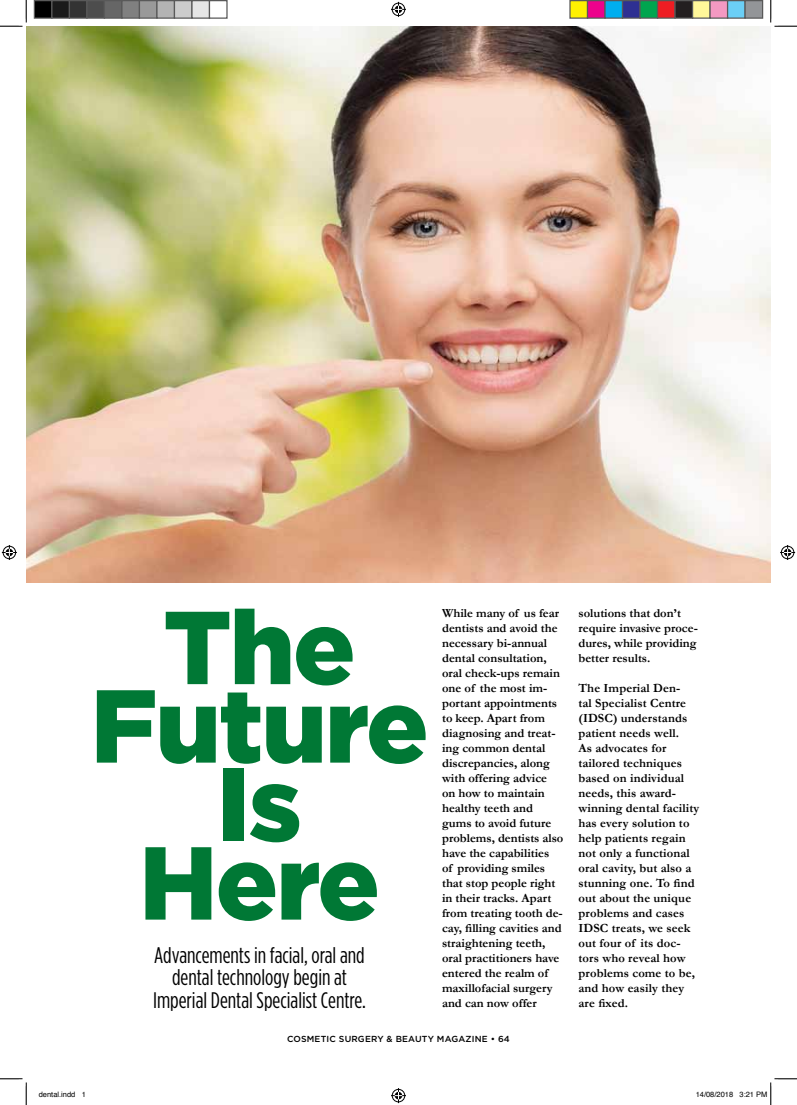
<style>
.page{position:relative;width:797px;height:1105px;background:#fff}
.page>*{position:absolute;margin:0;border:0;box-sizing:border-box;transform-origin:0 0}
.t1{font:900 103.38px/78.5px "Gotham";letter-spacing:-.02em;color:#007835;text-align:center}
.t2{font:22.5px/22.5px "Gotham Condensed";color:#000;text-align:center}
.t3{font:700 12.5px/15px "Garamond";color:#000}
.t4{font:500 8.75px "Gotham";letter-spacing:.02em;color:#000}
.t5{font:7.5px "Helvetica";color:#000}
</style>
<div class="page">
<img style="left:26px;top:26px;width:744px;height:557px">
<svg style="left:0;top:0;width:27px;height:27px"></svg>
<svg style="left:0;top:1078px;width:27px;height:27px"></svg>
<svg style="left:770px;top:0;width:27px;height:27px"></svg>
<svg style="left:391px;top:2px;width:15px;height:15px"></svg>
<svg style="left:391px;top:1088px;width:15px;height:15px"></svg>
<svg style="left:2px;top:545px;width:15px;height:15px"></svg>
<svg style="left:780px;top:545px;width:15px;height:15px"></svg>
<div style="left:34px;top:1px;width:18px;height:17px;background:#000"></div>
<div style="left:34px;top:0;width:18px;height:19px;border:1px solid #595959"></div>
<div style="left:52px;top:1px;width:17px;height:17px;background:#1a1a1a"></div>
<div style="left:51px;top:0;width:19px;height:19px;border:1px solid #595959"></div>
<div style="left:69px;top:1px;width:18px;height:17px;background:#333"></div>
<div style="left:69px;top:0;width:19px;height:19px;border:1px solid #595959"></div>
<div style="left:87px;top:1px;width:17px;height:17px;background:#4d4d4d"></div>
<div style="left:86px;top:0;width:19px;height:19px;border:1px solid #595959"></div>
<div style="left:104px;top:1px;width:18px;height:17px;background:#666"></div>
<div style="left:104px;top:0;width:18px;height:19px;border:1px solid #595959"></div>
<div style="left:122px;top:1px;width:17px;height:17px;background:#808080"></div>
<div style="left:121px;top:0;width:19px;height:19px;border:1px solid #595959"></div>
<div style="left:139px;top:1px;width:18px;height:17px;background:#999"></div>
<div style="left:139px;top:0;width:19px;height:19px;border:1px solid #595959"></div>
<div style="left:157px;top:1px;width:17px;height:17px;background:#b3b3b3"></div>
<div style="left:156px;top:0;width:19px;height:19px;border:1px solid #595959"></div>
<div style="left:174px;top:1px;width:18px;height:17px;background:#ccc"></div>
<div style="left:174px;top:0;width:18px;height:19px;border:1px solid #595959"></div>
<div style="left:192px;top:1px;width:17px;height:17px;background:#e6e6e6"></div>
<div style="left:191px;top:0;width:19px;height:19px;border:1px solid #595959"></div>
<div style="left:209px;top:0;width:19px;height:19px;border:1px solid #595959"></div>
<div style="left:570px;top:1px;width:17px;height:17px;background:#fff101"></div>
<div style="left:569px;top:0;width:19px;height:19px;border:1px solid #595959"></div>
<div style="left:587px;top:1px;width:18px;height:17px;background:#ed028c"></div>
<div style="left:587px;top:0;width:18px;height:19px;border:1px solid #595959"></div>
<div style="left:605px;top:1px;width:17px;height:17px;background:#00aeef"></div>
<div style="left:604px;top:0;width:19px;height:19px;border:1px solid #595959"></div>
<div style="left:622px;top:1px;width:18px;height:17px;background:#2e3092"></div>
<div style="left:622px;top:0;width:18px;height:19px;border:1px solid #595959"></div>
<div style="left:640px;top:1px;width:17px;height:17px;background:#00a54f"></div>
<div style="left:639px;top:0;width:19px;height:19px;border:1px solid #595959"></div>
<div style="left:657px;top:1px;width:18px;height:17px;background:#ee1d23"></div>
<div style="left:657px;top:0;width:18px;height:19px;border:1px solid #595959"></div>
<div style="left:675px;top:1px;width:17px;height:17px;background:#231f20"></div>
<div style="left:674px;top:0;width:19px;height:19px;border:1px solid #595959"></div>
<div style="left:692px;top:1px;width:18px;height:17px;background:#fff79a"></div>
<div style="left:692px;top:0;width:18px;height:19px;border:1px solid #595959"></div>
<div style="left:710px;top:1px;width:17px;height:17px;background:#f499c2"></div>
<div style="left:709px;top:0;width:19px;height:19px;border:1px solid #595959"></div>
<div style="left:727px;top:1px;width:18px;height:17px;background:#6bcff6"></div>
<div style="left:727px;top:0;width:18px;height:19px;border:1px solid #595959"></div>
<div style="left:745px;top:1px;width:17px;height:17px;background:#939598"></div>
<div style="left:744px;top:0;width:19px;height:19px;border:1px solid #595959"></div>
<svg style="left:770px;top:1078px;width:27px;height:27px"></svg>
<h1 class="t1" style="left:90px;top:606px;width:340px">The<br>Future<br>Is<br>Here</h1>
<h2 class="t2" style="left:153px;top:943px;width:214px">Advancements in facial, oral and dental technology begin at<br>Imperial Dental Specialist Centre.</h2>
<p class="t3" style="left:442px;top:605px;width:123px">While many of us fear dentists and avoid the necessary bi-annual dental consultation, oral check-ups remain one of the most im&shy;portant appointments to keep. Apart from diagnosing and treat&shy;ing common dental discrepancies, along with offering advice on how to maintain healthy teeth and gums to avoid future problems, dentists also have the capabilities<br>of providing smiles that stop people right in their tracks. Apart from treating tooth de&shy;cay, filling cavities and straightening teeth, oral practitioners have entered the realm of maxillofacial surgery and can now offer</p>
<p class="t3" style="left:578px;top:605px;width:121px">solutions that don’t require invasive proce&shy;dures, while providing better results.</p>
<p class="t3" style="left:578px;top:680px;width:122px">The Imperial Den-<br>tal Specialist Centre (IDSC) understands patient needs well.<br>As advocates for tailored techniques based on individual needs, this award&shy;winning dental facility has every solution to help patients regain not only a functional oral cavity, but also a stunning one. To find out about the unique problems and cases<br>IDSC treats, we seek out four of its doc&shy;tors who reveal how problems come to be, and how easily they are fixed.</p>
<p class="t4" style="left:287px;top:1034px;width:224px">COSMETIC SURGERY &amp; BEAUTY MAGAZINE • 64</p>
<p class="t5" style="left:39px;top:1089px;width:49px">dental.indd 1</p>
<p class="t5" style="left:695px;top:1089px;width:73px">14/08/2018 3:21 PM</p>
</div>
